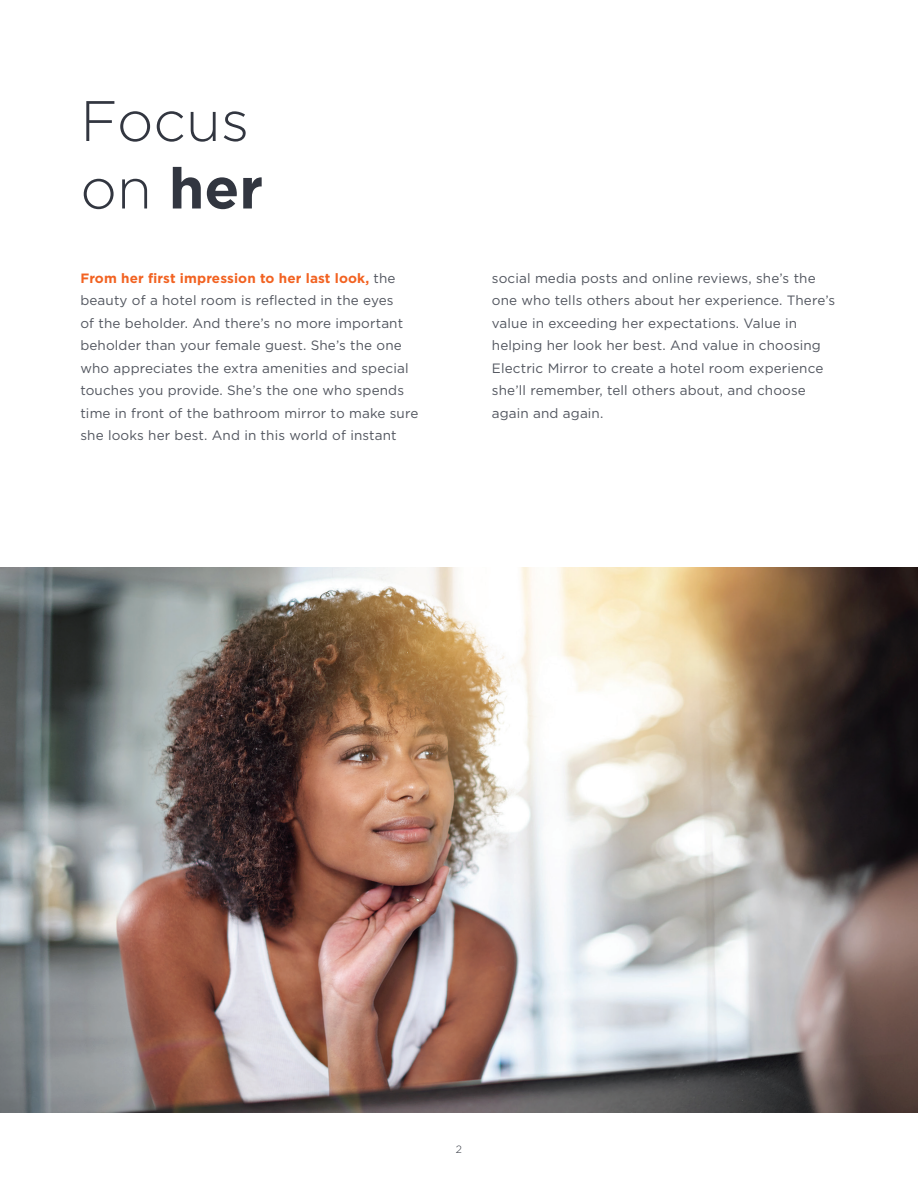
<style>
.page{position:relative;width:918px;height:1188px;background:#fff}
.page>*{position:absolute;margin:0;border:0;box-sizing:border-box;transform-origin:0 0}
.t1{font:300 57px "Gotham";color:#323640}
.t2{font:700 57px "Gotham";color:#323640}
.t3{font:13.5px/22.5px "Gotham";letter-spacing:.01em;color:#52565f}
.t4{font:300 10.5px "Gotham";color:#323640}
.s1{font-weight:300}
.s2{font-weight:700;color:#f26221}
</style>
<div class="page">
<img style="left:0;top:567px;width:918px;height:546px">
<p class="t1" style="left:80px;top:90px;width:170px">Focus</p>
<p class="t2" style="left:80px;top:151px;width:184px"><span class="s1">on</span> her</p>
<p class="t3" style="left:80px;top:267px;width:340px"><span class="s2">From her first impression to her last look,</span> the beauty of a hotel room is reflected in the eyes<br>of the beholder. And there’s no more important beholder than your female guest. She’s the one who appreciates the extra amenities and special touches you provide. She’s the one who spends time in front of the bathroom mirror to make sure she looks her best. And in this world of instant</p>
<p class="t3" style="left:492px;top:267px;width:345px">social media posts and online reviews, she’s the one who tells others about her experience. There’s value in exceeding her expectations. Value in helping her look her best. And value in choosing Electric Mirror to create a hotel room experience she’ll remember, tell others about, and choose again and again.</p>
<p class="t4" style="left:456px;top:1144px;width:8px">2</p>
</div>
